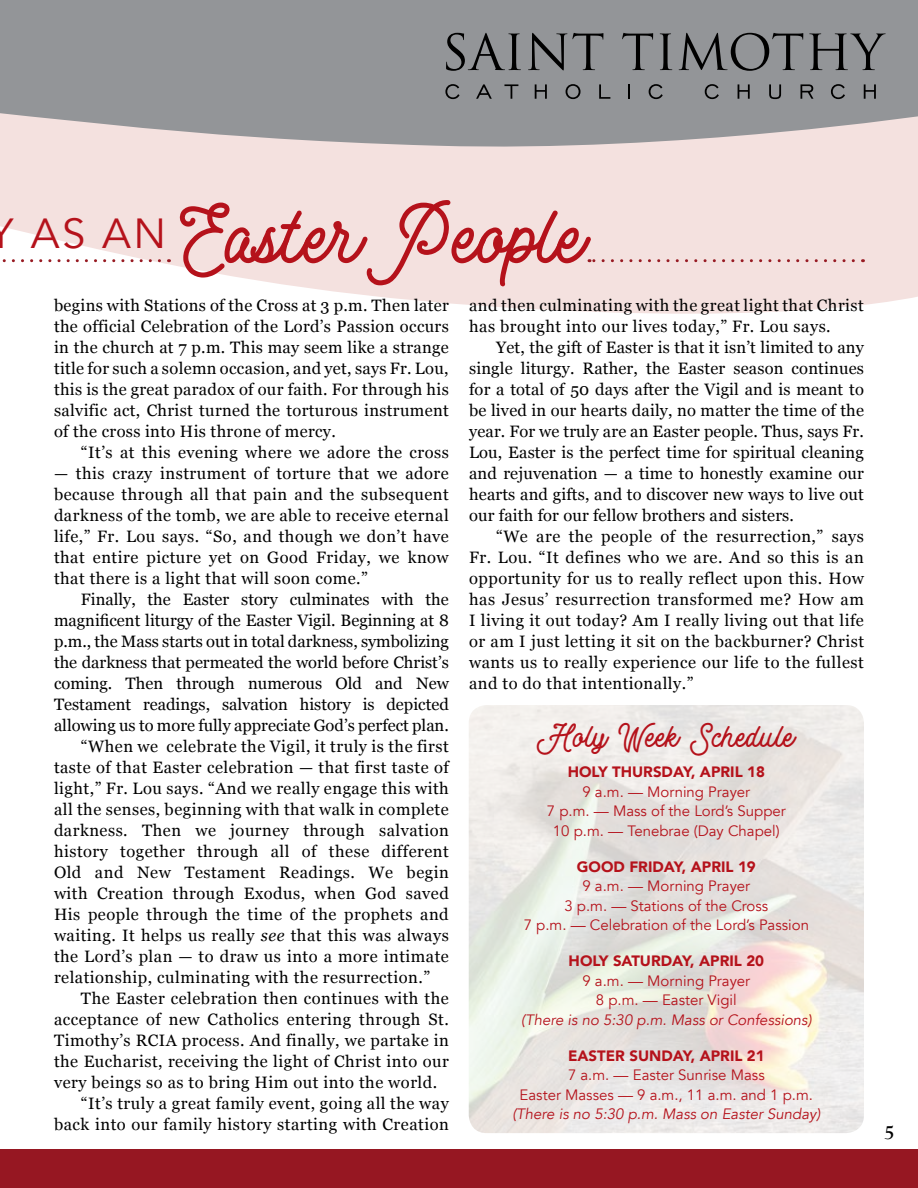
<style>
.page{position:relative;width:918px;height:1188px;background:#fff}
.page>*{position:absolute;margin:0;border:0;box-sizing:border-box;transform-origin:0 0}
.t1{font:700 75px "Motherline";color:#b5121b}
.t2{font:700 30px "Motherline";color:#b5121b}
.t3{font:700 21px "Goudy Old Style T";color:#000}
.t4{font:16.5px/21px "Georgia";letter-spacing:.03em;color:#000;text-align:justify}
.t5{font:16.5px "Georgia";color:#000}
.t6{font:15px/19.5px "Avenir";color:#b5121b;text-align:center}
.t7{font:900 15px "Avenir";color:#b5121b}
.t8{font:italic 15px "Avenir";color:#b5121b}
.s1{font-style:italic}
</style>
<div class="page">
<svg style="left:0;top:153px;width:918px;height:161px;background:#f5e5e3"></svg>
<svg style="left:0;top:0;width:918px;height:153px;background:#9f9fa1"></svg>
<svg style="left:446px;top:33px;width:75px;height:38px;background:#717275"></svg>
<svg style="left:528px;top:33px;width:75px;height:37px;background:#737477"></svg>
<svg style="left:622px;top:33px;width:31px;height:37px"></svg>
<svg style="left:660px;top:33px;width:12px;height:37px"></svg>
<svg style="left:679px;top:33px;width:124px;height:38px;background:#737476"></svg>
<svg style="left:809px;top:33px;width:77px;height:37px;background:#737577"></svg>
<svg style="left:445px;top:84px;width:15px;height:15px"></svg>
<svg style="left:476px;top:84px;width:16px;height:15px"></svg>
<svg style="left:504px;top:84px;width:14px;height:15px"></svg>
<svg style="left:535px;top:84px;width:12px;height:15px"></svg>
<svg style="left:566px;top:84px;width:15px;height:15px"></svg>
<svg style="left:599px;top:84px;width:11px;height:15px"></svg>
<svg style="left:628px;top:84px;width:2px;height:15px"></svg>
<svg style="left:649px;top:84px;width:14px;height:15px"></svg>
<svg style="left:705px;top:84px;width:14px;height:15px"></svg>
<svg style="left:738px;top:84px;width:12px;height:15px"></svg>
<svg style="left:769px;top:84px;width:12px;height:15px"></svg>
<svg style="left:801px;top:84px;width:12px;height:15px"></svg>
<svg style="left:831px;top:84px;width:14px;height:15px"></svg>
<svg style="left:864px;top:84px;width:12px;height:15px"></svg>
<div style="left:0;top:1149px;width:918px;height:39px;background:#961722"></div>
<svg style="left:0;top:259px;width:160px;height:3px"></svg>
<svg style="left:589px;top:259px;width:264px;height:3px"></svg>
<h1 class="t1" style="left:-10px;top:177px;width:594px"><sup>Y</sup> <sup>AS</sup> <sup>AN</sup> Easter People</h1>
<p class="t4" style="left:54px;top:294px;width:396px">begins with Stations of the Cross at 3 p.m. Then later the official Celebration of the Lord’s Passion occurs in the church at 7 p.m. This may seem like a strange title for such a solemn occasion, and yet, says Fr. Lou, this is the great paradox of our faith. For through his salvific act, Christ turned the torturous instrument of the cross into His throne of mercy.</p>
<p class="t4" style="left:81px;top:441px;width:369px">“It’s at this evening where we adore the cross</p>
<p class="t4" style="left:54px;top:462px;width:396px">— this crazy instrument of torture that we adore because through all that pain and the subsequent darkness of the tomb, we are able to receive eternal life,” Fr. Lou says. “So, and though we don’t have that entire picture yet on Good Friday, we know that there is a light that will soon come.”</p>
<p class="t5" style="left:81px;top:590px;width:369px">Finally, the Easter story culminates with the</p>
<p class="t5" style="left:54px;top:611px;width:396px">magnificent liturgy of the Easter Vigil. Beginning at 8</p>
<p class="t5" style="left:54px;top:632px;width:396px">p.m., the Mass starts out in total darkness, symbolizing</p>
<p class="t5" style="left:54px;top:653px;width:396px">the darkness that permeated the world before Christ’s</p>
<p class="t5" style="left:54px;top:674px;width:396px">coming. Then through numerous Old and New</p>
<p class="t5" style="left:54px;top:695px;width:396px">Testament readings, salvation history is depicted</p>
<p class="t5" style="left:54px;top:716px;width:396px">allowing us to more fully appreciate God’s perfect plan.</p>
<p class="t4" style="left:81px;top:735px;width:369px">“When we celebrate the Vigil, it truly is the first</p>
<p class="t4" style="left:54px;top:756px;width:396px">taste of that Easter celebration — that first taste of</p>
<p class="t4" style="left:54px;top:777px;width:396px">light,” Fr. Lou says. “And we really engage this with</p>
<p class="t4" style="left:54px;top:798px;width:396px">all the senses, beginning with that walk in complete</p>
<p class="t4" style="left:54px;top:819px;width:396px">darkness. Then we journey through salvation</p>
<p class="t4" style="left:54px;top:840px;width:396px">history together through all of these different</p>
<p class="t4" style="left:54px;top:861px;width:396px">Old and New Testament Readings. We begin</p>
<p class="t4" style="left:54px;top:882px;width:396px">with Creation through Exodus, when God saved</p>
<p class="t4" style="left:54px;top:903px;width:396px">His people through the time of the prophets and</p>
<p class="t4" style="left:54px;top:924px;width:396px">waiting. It helps us really <span class="s1">see</span> that this was always</p>
<p class="t4" style="left:54px;top:945px;width:396px">the Lord’s plan — to draw us into a more intimate</p>
<p class="t4" style="left:54px;top:966px;width:378px">relationship, culminating with the resurrection.”</p>
<p class="t4" style="left:81px;top:987px;width:369px">The Easter celebration then continues with the</p>
<p class="t4" style="left:54px;top:1008px;width:396px">acceptance of new Catholics entering through St.</p>
<p class="t4" style="left:54px;top:1029px;width:396px">Timothy’s RCIA process. And finally, we partake in</p>
<p class="t4" style="left:54px;top:1050px;width:396px">the Eucharist, receiving the light of Christ into our</p>
<p class="t4" style="left:54px;top:1071px;width:385px">very beings so as to bring Him out into the world.</p>
<p class="t4" style="left:81px;top:1092px;width:369px">“It’s truly a great family event, going all the way</p>
<p class="t4" style="left:54px;top:1114px;width:396px">back into our family history starting with Creation</p>
<p class="t4" style="left:469px;top:295px;width:396px">and then culminating with the great light that Christ has brought into our lives today,” Fr. Lou says.</p>
<p class="t4" style="left:469px;top:337px;width:396px;text-indent:27px">Yet, the gift of Easter is that it isn’t limited to any single liturgy. Rather, the Easter season continues for a total of 50 days after the Vigil and is meant to be lived in our hearts daily, no matter the time of the year. For we truly are an Easter people. Thus, says Fr.<br>Lou, Easter is the perfect time for spiritual cleaning and rejuvenation — a time to honestly examine our hearts and gifts, and to discover new ways to live out our faith for our fellow brothers and sisters.</p>
<p class="t4" style="left:469px;top:526px;width:396px;text-indent:27px">“We are the people of the resurrection,” says Fr. Lou. “It defines who we are. And so this is an opportunity for us to really reflect upon this. How has Jesus’ resurrection transformed me? How am I living it out today? Am I really living out that life or am I just letting it sit on the backburner? Christ wants us to really experience our life to the fullest and to do that intentionally.”</p>
<h2 class="t2" style="left:537px;top:713px;width:258px">Holy Week Schedule</h2>
<p class="t7" style="left:568px;top:759px;width:199px">HOLY THURSDAY, APRIL 18</p>
<p class="t6" style="left:547px;top:782px;width:240px">9 a.m. — Morning Prayer<br>7 p.m. — Mass of the Lord’s Supper<br>10 p.m. — Tenebrae (Day Chapel)</p>
<p class="t7" style="left:577px;top:853px;width:180px">GOOD FRIDAY, APRIL 19</p>
<p class="t6" style="left:524px;top:876px;width:287px">9 a.m. — Morning Prayer<br>3 p.m. — Stations of the Cross<br>7 p.m. — Celebration of the Lord’s Passion</p>
<p class="t7" style="left:569px;top:948px;width:197px">HOLY SATURDAY, APRIL 20</p>
<p class="t6" style="left:582px;top:971px;width:169px">9 a.m. — Morning Prayer<br>8 p.m. — Easter Vigil</p>
<p class="t8" style="left:521px;top:1010px;width:292px">(There is no 5:30 p.m. Mass or Confessions)</p>
<p class="t7" style="left:568px;top:1042px;width:198px">EASTER SUNDAY, APRIL 21</p>
<p class="t6" style="left:520px;top:1065px;width:295px">7 a.m. — Easter Sunrise Mass<br>Easter Masses — 9 a.m., 11 a.m. and 1 p.m.</p>
<p class="t8" style="left:512px;top:1105px;width:309px">(There is no 5:30 p.m. Mass on Easter Sunday)</p>
<p class="t3" style="left:884px;top:1121px;width:12px">5</p>
</div>
